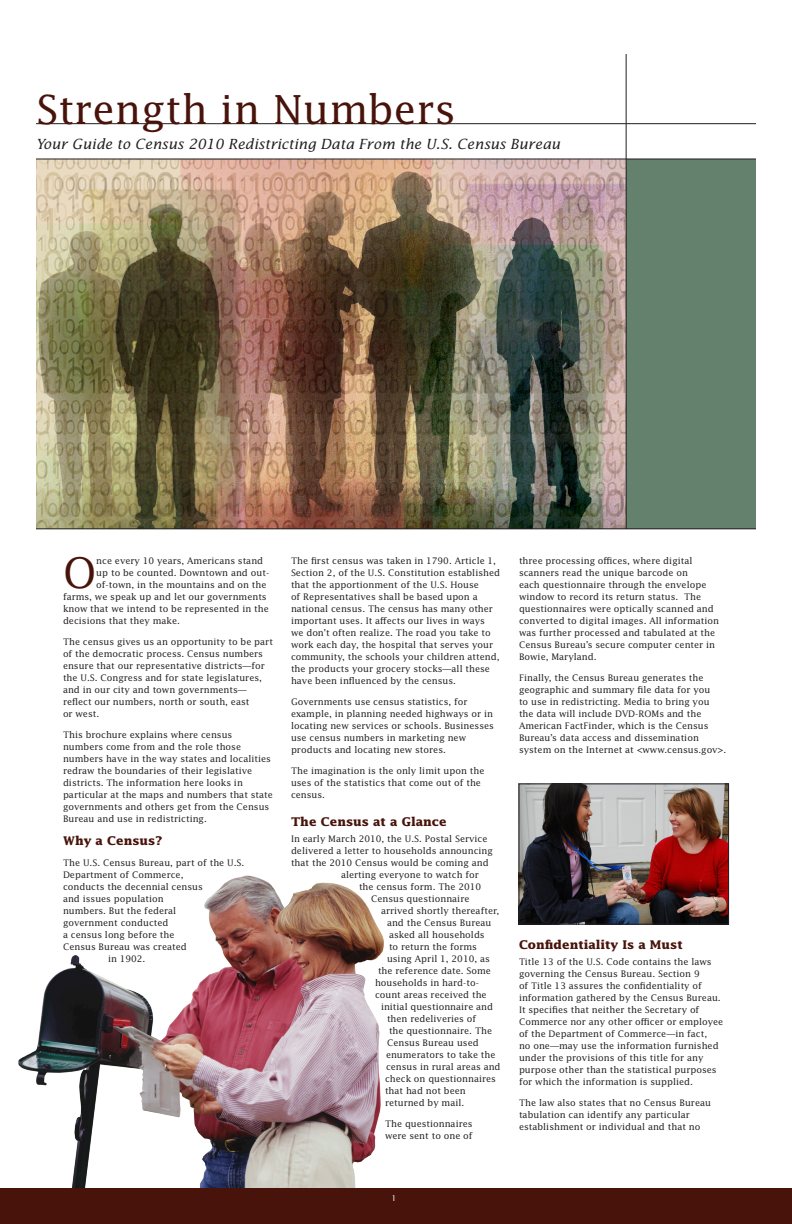
<style>
.page{position:relative;width:792px;height:1224px;background:#fff}
.page>*{position:absolute;margin:0;border:0;box-sizing:border-box;transform-origin:0 0}
.Paragraph_Style_1{font:42.2px "Lucida";color:#48130a}
.t1{font:40px "Lucida";color:#48130a}
.t2{font:italic 14px "Lucida";color:#231f20}
.head{font:700 12px "Lucida";color:#48130a}
.Paragraph_Style_1-2{font:700 12px "Lucida";color:#48130a}
.Paragraph_Style_1-3{font:9px/12px "Lucida";color:#231f20}
.head-2{font:8px "Lucida Sans";color:#fff}
</style>
<div class="page">
<img style="left:18px;top:875px;width:366px;height:313px">
<div style="left:0;top:1188px;width:792px;height:36px;background:#48130a"></div>
<img style="left:36px;top:160px;width:590px;height:369px">
<hr style="left:36px;top:123px;width:720px;height:1px;background:#231f20">
<div style="left:626px;top:159px;width:130px;height:370px;background:#64816e"></div>
<hr style="left:626px;top:54px;width:1px;height:475px;background:#231f20">
<hr style="left:36px;top:159px;width:720px;height:1px;background:#231f20">
<hr style="left:36px;top:529px;width:720px;height:1px;background:#231f20">
<img style="left:521px;top:786px;width:206px;height:136px">
<div style="left:519px;top:784px;width:210px;height:140px;border:1px solid #231f20"></div>
<p class="t1" style="left:36px;top:84px;width:421px">Strength in Numbers</p>
<p class="t2" style="left:36px;top:136px;width:526px">Your Guide to Census 2010 Redistricting Data From the U.S. Census Bureau</p>
<p class="Paragraph_Style_1" style="left:63px;top:547px;width:35px">O</p>
<p class="Paragraph_Style_1-3" style="left:96px;top:555px;width:168px">nce every 10 years, Americans stand</p>
<p class="Paragraph_Style_1-3" style="left:96px;top:567px;width:174px">up to be counted. Downtown and out-</p>
<p class="Paragraph_Style_1-3" style="left:96px;top:579px;width:172px">of-town, in the mountains and on the</p>
<p class="Paragraph_Style_1-3" style="left:63px;top:591px;width:205px">farms, we speak up and let our governments</p>
<p class="Paragraph_Style_1-3" style="left:63px;top:603px;width:207px">know that we intend to be represented in the</p>
<p class="Paragraph_Style_1-3" style="left:63px;top:615px;width:119px">decisions that they make.</p>
<p class="Paragraph_Style_1-3" style="left:63px;top:636px;width:211px">The census gives us an opportunity to be part of the democratic process. Census numbers ensure that our representative districts—for the U.S. Congress and for state legislatures, and in our city and town governments— reflect our numbers, north or south, east<br>or west.</p>
<p class="Paragraph_Style_1-3" style="left:63px;top:729px;width:211px">This brochure explains where census numbers come from and the role those numbers have in the way states and localities redraw the boundaries of their legislative districts. The information here looks in particular at the maps and numbers that state governments and others get from the Census Bureau and use in redistricting.</p>
<p class="Paragraph_Style_1-2" style="left:63px;top:834px;width:101px">Why a Census?</p>
<p class="Paragraph_Style_1-3" style="left:63px;top:857px;width:183px">The U.S. Census Bureau, part of the U.S.</p>
<p class="Paragraph_Style_1-3" style="left:63px;top:869px;width:122px">Department of Commerce,</p>
<p class="Paragraph_Style_1-3" style="left:63px;top:881px;width:141px">conducts the decennial census</p>
<p class="Paragraph_Style_1-3" style="left:63px;top:893px;width:102px">and issues population</p>
<p class="Paragraph_Style_1-3" style="left:63px;top:905px;width:115px">numbers. But the federal</p>
<p class="Paragraph_Style_1-3" style="left:63px;top:917px;width:107px">government conducted</p>
<p class="Paragraph_Style_1-3" style="left:63px;top:929px;width:113px">a census long before the</p>
<p class="Paragraph_Style_1-3" style="left:63px;top:941px;width:125px">Census Bureau was created</p>
<p class="Paragraph_Style_1-3" style="left:108px;top:953px;width:39px">in 1902.</p>
<p class="Paragraph_Style_1-3" style="left:291px;top:555px;width:211px">The first census was taken in 1790. Article 1, Section 2, of the U.S. Constitution established that the apportionment of the U.S. House<br>of Representatives shall be based upon a national census. The census has many other important uses. It affects our lives in ways<br>we don’t often realize. The road you take to work each day, the hospital that serves your community, the schools your children attend, the products your grocery stocks—all these have been influenced by the census.</p>
<p class="Paragraph_Style_1-3" style="left:291px;top:696px;width:204px">Governments use census statistics, for example, in planning needed highways or in locating new services or schools. Businesses use census numbers in marketing new products and locating new stores.</p>
<p class="Paragraph_Style_1-3" style="left:291px;top:765px;width:195px">The imagination is the only limit upon the uses of the statistics that come out of the census.</p>
<p class="head" style="left:291px;top:814px;width:157px">The Census at a Glance</p>
<p class="Paragraph_Style_1-3" style="left:291px;top:833px;width:198px">In early March 2010, the U.S. Postal Service</p>
<p class="Paragraph_Style_1-3" style="left:291px;top:845px;width:203px">delivered a letter to households announcing</p>
<p class="Paragraph_Style_1-3" style="left:291px;top:857px;width:199px">that the 2010 Census would be coming and</p>
<p class="Paragraph_Style_1-3" style="left:341px;top:869px;width:139px">alerting everyone to watch for</p>
<p class="Paragraph_Style_1-3" style="left:359px;top:881px;width:124px">the census form. The 2010</p>
<p class="Paragraph_Style_1-3" style="left:371px;top:893px;width:100px">Census questionnaire</p>
<p class="Paragraph_Style_1-3" style="left:381px;top:905px;width:120px">arrived shortly thereafter,</p>
<p class="Paragraph_Style_1-3" style="left:387px;top:917px;width:106px">and the Census Bureau</p>
<p class="Paragraph_Style_1-3" style="left:389px;top:929px;width:97px">asked all households</p>
<p class="Paragraph_Style_1-3" style="left:389px;top:941px;width:89px">to return the forms</p>
<p class="Paragraph_Style_1-3" style="left:387px;top:953px;width:104px">using April 1, 2010, as</p>
<p class="Paragraph_Style_1-3" style="left:378px;top:965px;width:115px">the reference date. Some</p>
<p class="Paragraph_Style_1-3" style="left:375px;top:977px;width:105px">households in hard-to-</p>
<p class="Paragraph_Style_1-3" style="left:375px;top:989px;width:113px">count areas received the</p>
<p class="Paragraph_Style_1-3" style="left:381px;top:1001px;width:114px">initial questionnaire and</p>
<p class="Paragraph_Style_1-3" style="left:387px;top:1013px;width:91px">then redeliveries of</p>
<p class="Paragraph_Style_1-3" style="left:389px;top:1025px;width:105px">the questionnaire. The</p>
<p class="Paragraph_Style_1-3" style="left:387px;top:1037px;width:93px">Census Bureau used</p>
<p class="Paragraph_Style_1-3" style="left:386px;top:1049px;width:111px">enumerators to take the</p>
<p class="Paragraph_Style_1-3" style="left:386px;top:1061px;width:116px">census in rural areas and</p>
<p class="Paragraph_Style_1-3" style="left:385px;top:1073px;width:113px">check on questionnaires</p>
<p class="Paragraph_Style_1-3" style="left:385px;top:1085px;width:82px">that had not been</p>
<p class="Paragraph_Style_1-3" style="left:385px;top:1097px;width:81px">returned by mail.</p>
<p class="Paragraph_Style_1-3" style="left:385px;top:1118px;width:89px">The questionnaires were sent to one of</p>
<p class="Paragraph_Style_1-3" style="left:519px;top:555px;width:202px">three processing offices, where digital scanners read the unique barcode on<br>each questionnaire through the envelope window to record its return status. The questionnaires were optically scanned and converted to digital images. All information was further processed and tabulated at the Census Bureau’s secure computer center in Bowie, Maryland.</p>
<p class="Paragraph_Style_1-3" style="left:519px;top:672px;width:209px">Finally, the Census Bureau generates the geographic and summary file data for you<br>to use in redistricting. Media to bring you the data will include DVD-ROMs and the American FactFinder, which is the Census Bureau’s data access and dissemination system on the Internet at &lt;www.census.gov&gt;.</p>
<p class="head" style="left:519px;top:937px;width:165px">Confidentiality Is a Must</p>
<p class="Paragraph_Style_1-3" style="left:519px;top:956px;width:206px">Title 13 of the U.S. Code contains the laws governing the Census Bureau. Section 9<br>of Title 13 assures the confidentiality of information gathered by the Census Bureau.<br>It specifies that neither the Secretary of Commerce nor any other officer or employee of the Department of Commerce—in fact,<br>no one—may use the information furnished under the provisions of this title for any purpose other than the statistical purposes for which the information is supplied.</p>
<p class="Paragraph_Style_1-3" style="left:519px;top:1097px;width:194px">The law also states that no Census Bureau tabulation can identify any particular establishment or individual and that no</p>
<p class="head-2" style="left:392px;top:1194px;width:7px">1</p>
</div>
